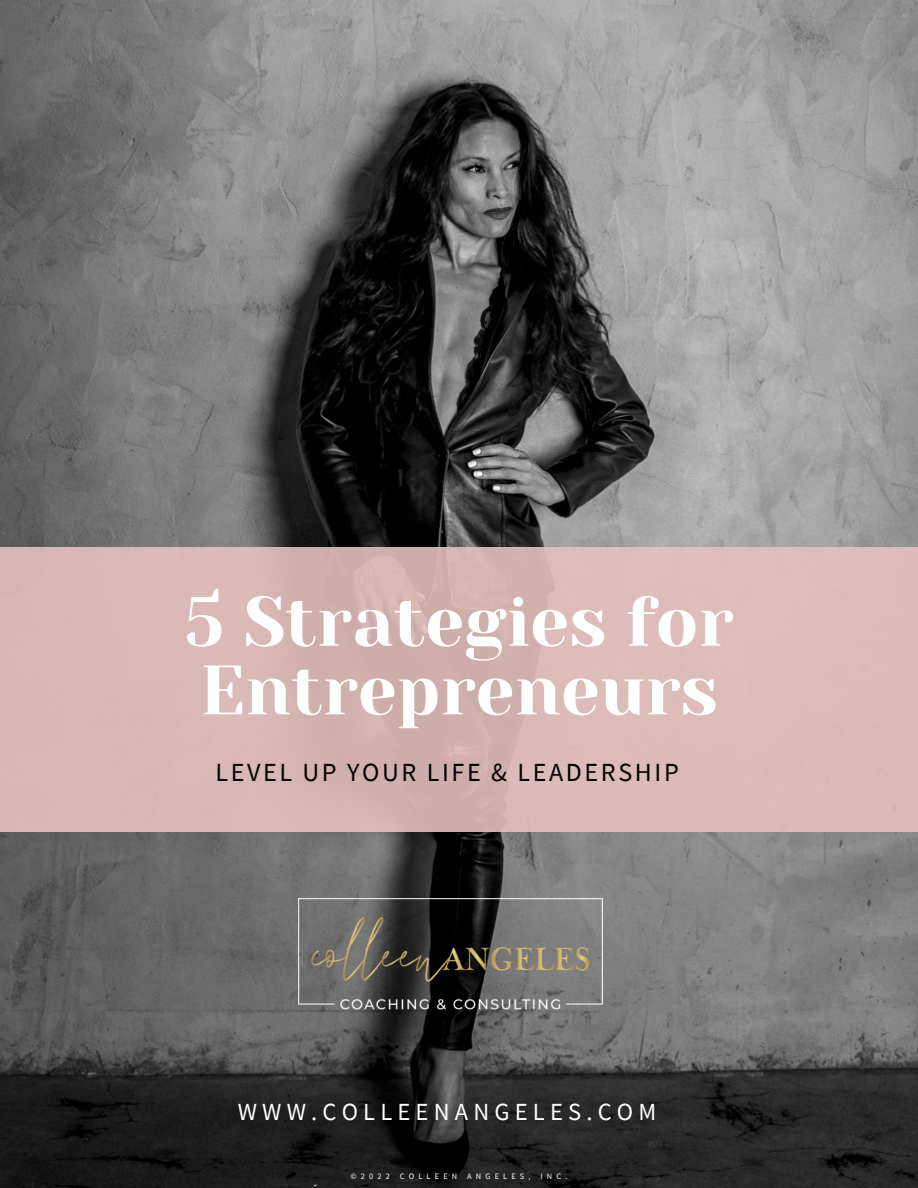
<style>
.page{position:relative;width:918px;height:1188px;background:#fff}
.page>*{position:absolute;margin:0;border:0;box-sizing:border-box;transform-origin:0 0}
.t1{font:69.6px/68.7px "Yeseva One";color:#fff}
.t2{font:26.1px "Source Sans Pro";letter-spacing:.1em;color:#000}
.t3{font:24.6px "Source Sans Pro";letter-spacing:.21em;color:#fff}
.t4{font:8.25px "Source Sans Pro";letter-spacing:.5em;color:#fff}
</style>
<div class="page">
<img style="left:0;top:0;width:918px;height:1188px">
<div style="left:0;top:547px;width:918px;height:285px;background:#d9b9b5"></div>
<img style="left:298px;top:898px;width:304px;height:114px">
<h1 class="t1" style="left:185px;top:588px;width:550px">5 Strategies for<br>Entrepreneurs</h1>
<p class="t2" style="left:215px;top:756px;width:465px">LEVEL UP YOUR LIFE &amp; LEADERSHIP</p>
<h2 class="t3" style="left:238px;top:1095px;width:420px">WWW.COLLEENANGELES.COM</h2>
<h2 class="t4" style="left:351px;top:1171px;width:218px">©2022 COLLEEN ANGELES, INC.</h2>
</div>
